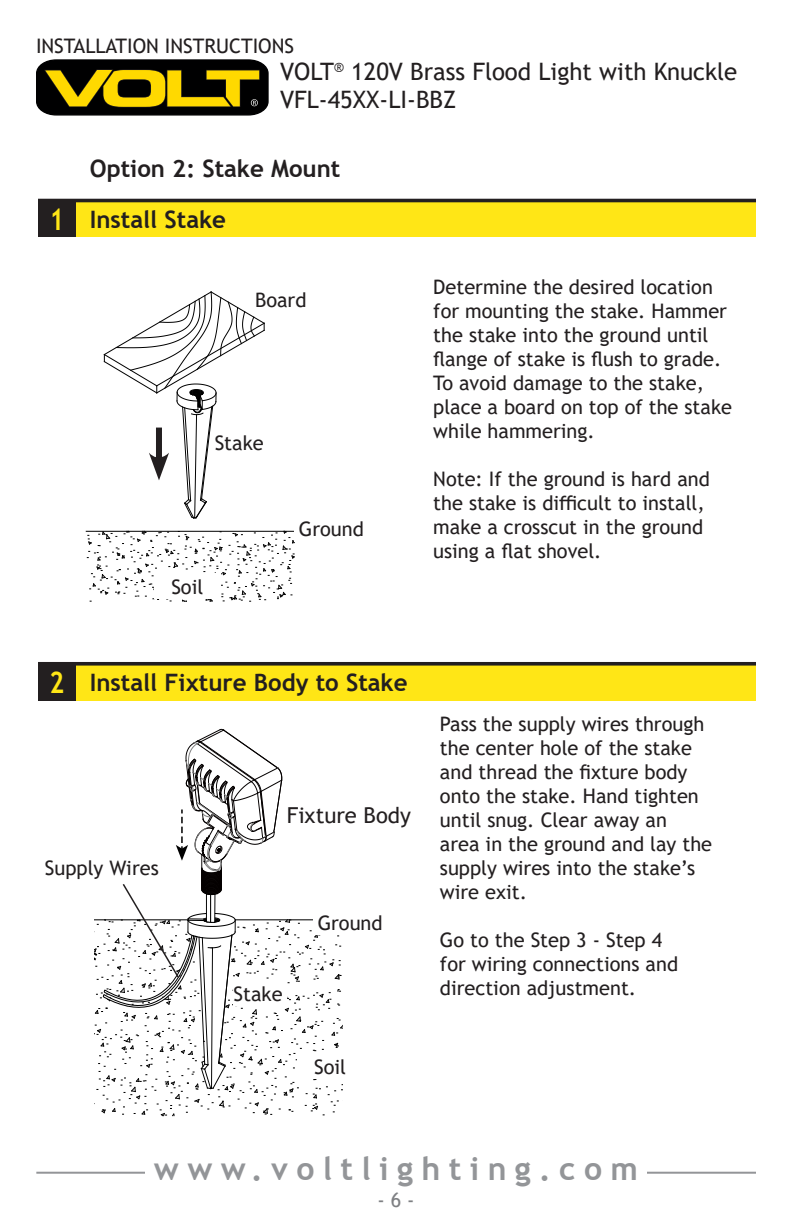
<style>
.page{position:relative;width:792px;height:1224px;background:#fff}
.page>*{position:absolute;margin:0;border:0;box-sizing:border-box;transform-origin:0 0}
.t1{font:700 32px "Trebuchet MS";letter-spacing:.26em;color:#939598}
.spec_numbers{font:700 30px "Trebuchet MS";color:#ffe616;scale:.84 1}
.Heading_Text{font:700 24px "Trebuchet MS";color:#231f20}
.t2{font:24px/28px "Trebuchet MS";color:#231f20}
.t3{font:22px "Trebuchet MS";color:#231f20}
.t4{font:20px/24px "Trebuchet MS";color:#231f20}
.t5{font:20px "Trebuchet MS";color:#7e8083}
</style>
<div class="page">
<svg style="left:36px;top:59px;width:233px;height:57px;background:#5b4f0a"></svg>
<hr style="left:36px;top:1172px;width:720px;height:2px;background:#939598">
<div style="left:145px;top:1156px;width:502px;height:35px;background:#fff"></div>
<div style="left:45px;top:201px;width:711px;height:36px;background:#ffe616"></div>
<div style="left:38px;top:201px;width:37px;height:36px;background:#231f20"></div>
<div style="left:38px;top:199px;width:718px;height:3px;border:2px solid #231f20"></div>
<div style="left:45px;top:664px;width:711px;height:37px;background:#ffe616"></div>
<div style="left:38px;top:664px;width:37px;height:37px;background:#231f20"></div>
<div style="left:38px;top:662px;width:718px;height:4px;border:2px solid #231f20"></div>
<svg style="left:88px;top:530px;width:207px;height:72px"></svg>
<hr style="left:86px;top:531px;width:208px;height:1px;background:#000">
<div style="left:294px;top:516px;width:75px;height:26px;background:#fff"></div>
<div style="left:154px;top:573px;width:66px;height:26px;background:#fff"></div>
<svg style="left:103px;top:291px;width:162px;height:228px"></svg>
<svg style="left:95px;top:729px;width:248px;height:388px"></svg>
<div style="left:287px;top:802px;width:132px;height:26px;background:#fff"></div>
<p class="t4" style="left:36px;top:34px;width:260px">INSTALLATION INSTRUCTIONS</p>
<p class="t2" style="left:280px;top:57px;width:459px">VOLT<sup>®</sup> 120V Brass Flood Light with Knuckle<br>VFL-45XX-LI-BBZ</p>
<p class="Heading_Text" style="left:90px;top:153px;width:252px">Option 2: Stake Mount</p>
<p class="spec_numbers" style="left:50px;top:200px;width:19px">1</p>
<p class="Heading_Text" style="left:90px;top:204px;width:138px">Install Stake</p>
<p class="t4" style="left:255px;top:288px;width:53px">Board</p>
<p class="t4" style="left:215px;top:431px;width:51px">Stake</p>
<p class="t4" style="left:171px;top:574px;width:33px">Soil</p>
<p class="t4" style="left:299px;top:517px;width:67px">Ground</p>
<p class="t4" style="left:433px;top:274px;width:300px">Determine the desired location for mounting the stake. Hammer the stake into the ground until flange of stake is flush to grade.<br>To avoid damage to the stake, place a board on top of the stake while hammering.</p>
<p class="t4" style="left:433px;top:466px;width:278px">Note: If the ground is hard and the stake is difficult to install, make a crosscut in the ground using a flat shovel.</p>
<p class="spec_numbers" style="left:50px;top:663px;width:19px">2</p>
<p class="Heading_Text" style="left:90px;top:668px;width:319px">Install Fixture Body to Stake</p>
<p class="t4" style="left:45px;top:856px;width:115px">Supply Wires</p>
<p class="t3" style="left:287px;top:801px;width:126px">Fixture Body</p>
<p class="t4" style="left:234px;top:981px;width:51px">Stake</p>
<p class="t4" style="left:318px;top:910px;width:67px">Ground</p>
<p class="t4" style="left:314px;top:1054px;width:33px">Soil</p>
<p class="t4" style="left:440px;top:712px;width:274px">Pass the supply wires through the center hole of the stake and thread the fixture body onto the stake. Hand tighten until snug. Clear away an<br>area in the ground and lay the supply wires into the stake’s wire exit.</p>
<p class="t4" style="left:440px;top:928px;width:240px">Go to the Step 3 - Step 4 for wiring connections and direction adjustment.</p>
<h1 class="t1" style="left:154px;top:1149px;width:485px">www.voltlighting.com</h1>
<p class="t5" style="left:377px;top:1187px;width:39px">- 6 -</p>
</div>
